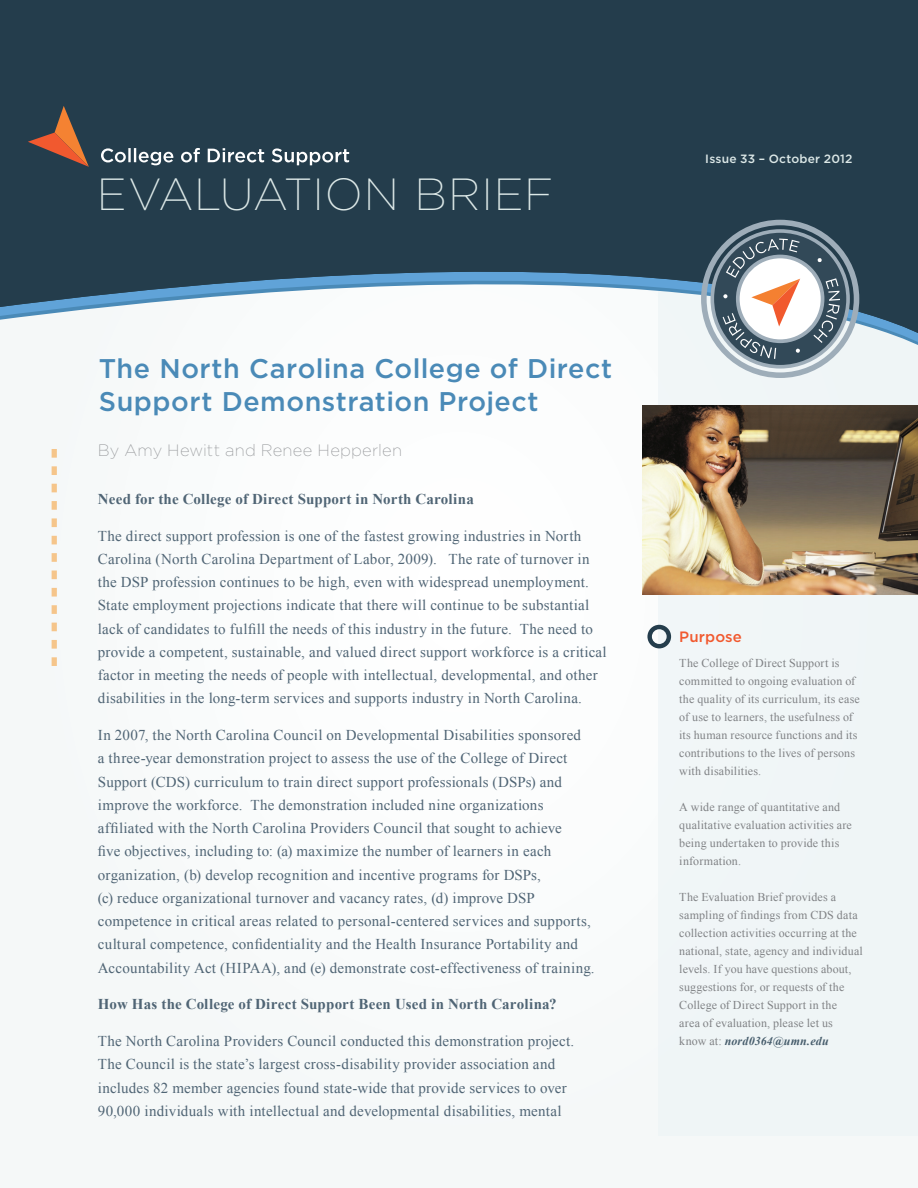
<style>
.page{position:relative;width:918px;height:1188px;background:#fff}
.page>*{position:absolute;margin:0;border:0;box-sizing:border-box;transform-origin:0 0}
.t1{font:200 45px "Gotham";letter-spacing:.015em;color:#dce8e7}
.t2{font:500 27px/33px "Gotham";letter-spacing:.02em;color:#4a8ab7}
.t3{font:200 16.5px "Gotham";letter-spacing:.015em;color:#939598}
.t4{font:15px/23.2px "Times New Roman";letter-spacing:.015em;color:#506575}
.t5{font:700 15px "Times New Roman";letter-spacing:.01em;color:#506575}
.t6{font:500 15px "Gotham";letter-spacing:.005em;color:#f1592f}
.t7{font:12px/18px "Times New Roman";letter-spacing:.015em;color:#808285}
.t8{font:500 12px "Gotham";letter-spacing:.02em;color:#dce8e7}
.s1{font-weight:700;font-style:italic;color:#485e6d}
</style>
<div class="page">
<div style="left:1px;top:1px;width:916px;height:1186px;background:#f9fbfb"></div>
<div style="left:659px;top:252px;width:259px;height:884px;background:#edf4f6"></div>
<svg style="left:647px;top:625px;width:24px;height:23px"></svg>
<svg style="left:0;top:0;width:918px;height:342px;background:#3f5665"></svg>
<svg style="left:101px;top:148px;width:248px;height:17px"></svg>
<svg style="left:28px;top:106px;width:61px;height:61px;background:#674c42"></svg>
<svg style="left:701px;top:220px;width:158px;height:158px;background:#909aa1"></svg>
<svg style="left:52px;top:449px;width:5px;height:217px"></svg>
<img style="left:643px;top:405px;width:275px;height:190px">
<h1 class="t1" style="left:97px;top:170px;width:457px">EVALUATION BRIEF</h1>
<h2 class="t2" style="left:99px;top:351px;width:515px">The North Carolina College of Direct<br>Support Demonstration Project</h2>
<p class="t3" style="left:98px;top:441px;width:306px">By Amy Hewitt and Renee Hepperlen</p>
<p class="t5" style="left:98px;top:489px;width:378px">Need for the College of Direct Support in North Carolina</p>
<p class="t4" style="left:98px;top:524px;width:510px">The direct support profession is one of the fastest growing industries in North Carolina (North Carolina Department of Labor, 2009). The rate of turnover in the DSP profession continues to be high, even with widespread unemployment.<br>State employment projections indicate that there will continue to be substantial lack of candidates to fulfill the needs of this industry in the future. The need to provide a competent, sustainable, and valued direct support workforce is a critical factor in meeting the needs of people with intellectual, developmental, and other disabilities in the long-term services and supports industry in North Carolina.</p>
<p class="t4" style="left:98px;top:723px;width:498px">In 2007, the North Carolina Council on Developmental Disabilities sponsored<br>a three-year demonstration project to assess the use of the College of Direct Support (CDS) curriculum to train direct support professionals (DSPs) and improve the workforce. The demonstration included nine organizations affiliated with the North Carolina Providers Council that sought to achieve<br>five objectives, including to: (a) maximize the number of learners in each organization, (b) develop recognition and incentive programs for DSPs,<br>(c) reduce organizational turnover and vacancy rates, (d) improve DSP competence in critical areas related to personal-centered services and supports, cultural competence, confidentiality and the Health Insurance Portability and Accountability Act (HIPAA), and (e) demonstrate cost-effectiveness of training.</p>
<p class="t5" style="left:98px;top:994px;width:460px">How Has the College of Direct Support Been Used in North Carolina?</p>
<p class="t4" style="left:98px;top:1029px;width:478px">The North Carolina Providers Council conducted this demonstration project.<br>The Council is the state’s largest cross-disability provider association and includes 82 member agencies found state-wide that provide services to over 90,000 individuals with intellectual and developmental disabilities, mental</p>
<p class="t8" style="left:705px;top:152px;width:149px">Issue 33 – October 2012</p>
<p class="t6" style="left:679px;top:628px;width:64px">Purpose</p>
<p class="t7" style="left:679px;top:654px;width:182px">The College of Direct Support is committed to ongoing evaluation of the quality of its curriculum, its ease of use to learners, the usefulness of its human resource functions and its contributions to the lives of persons with disabilities.</p>
<p class="t7" style="left:679px;top:798px;width:174px">A wide range of quantitative and qualitative evaluation activities are being undertaken to provide this information.</p>
<p class="t7" style="left:679px;top:888px;width:185px">The Evaluation Brief provides a sampling of findings from CDS data collection activities occurring at the national, state, agency and individual levels. If you have questions about, suggestions for, or requests of the College of Direct Support in the<br>area of evaluation, please let us know at: <span class="s1">nord0364@umn.edu</span></p>
</div>
